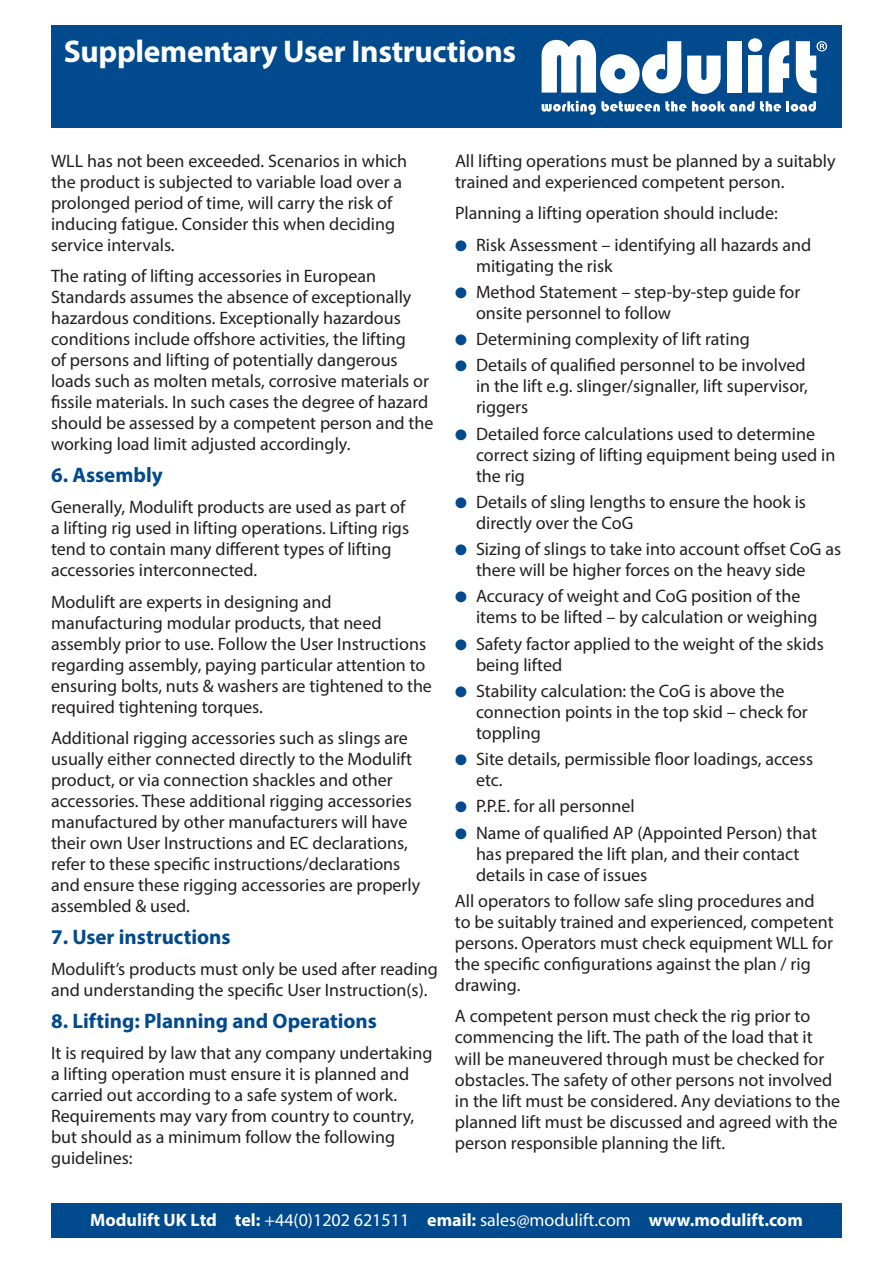
<style>
.page{position:relative;width:893px;height:1263px;background:#fff}
.page>*{position:absolute;margin:0;border:0;box-sizing:border-box;transform-origin:0 0}
.t1{font:700 31.5px "Myriad Pro";letter-spacing:-.01em;color:#fff}
.t2{font:700 21px "Myriad Pro";color:#004a8d}
.t3{font:18px/21px "Myriad Pro";color:#231f20}
.t4{font:700 18px "Myriad Pro";color:#fff}
.s1{color:#004a8d}
.s2{font-weight:400}
</style>
<div class="page">
<div style="left:51px;top:1203px;width:791px;height:34px;background:#004a8d"></div>
<div style="left:51px;top:26px;width:791px;height:102px;background:#004a8d"></div>
<svg style="left:542px;top:40px;width:139px;height:53px"></svg>
<svg style="left:687px;top:56px;width:34px;height:38px"></svg>
<div style="left:727px;top:41px;width:14px;height:52px;background:#fff"></div>
<svg style="left:748px;top:38px;width:14px;height:55px"></svg>
<svg style="left:769px;top:40px;width:20px;height:53px"></svg>
<svg style="left:542px;top:101px;width:274px;height:14px"></svg>
<svg style="left:796px;top:41px;width:31px;height:52px"></svg>
<h1 class="t1" style="left:64px;top:31px;width:454px">Supplementary User Instructions</h1>
<p class="t3" style="left:51px;top:150px;width:358px">WLL has not been exceeded. Scenarios in which the product is subjected to variable load over a prolonged period of time, will carry the risk of inducing fatigue. Consider this when deciding service intervals.</p>
<p class="t3" style="left:51px;top:265px;width:384px">The rating of lifting accessories in European Standards assumes the absence of exceptionally hazardous conditions. Exceptionally hazardous conditions include offshore activities, the lifting<br>of persons and lifting of potentially dangerous loads such as molten metals, corrosive materials or fissile materials. In such cases the degree of hazard should be assessed by a competent person and the working load limit adjusted accordingly.</p>
<p class="t2" style="left:51px;top:461px;width:113px">6. Assembly</p>
<p class="t3" style="left:51px;top:496px;width:360px">Generally, Modulift products are used as part of a lifting rig used in lifting operations. Lifting rigs tend to contain many different types of lifting accessories interconnected.</p>
<p class="t3" style="left:51px;top:591px;width:382px">Modulift are experts in designing and manufacturing modular products, that need assembly prior to use. Follow the User Instructions regarding assembly, paying particular attention to ensuring bolts, nuts &amp; washers are tightened to the required tightening torques.</p>
<p class="t3" style="left:51px;top:727px;width:371px">Additional rigging accessories such as slings are usually either connected directly to the Modulift product, or via connection shackles and other accessories. These additional rigging accessories manufactured by other manufacturers will have their own User Instructions and EC declarations, refer to these specific instructions/declarations and ensure these rigging accessories are properly assembled &amp; used.</p>
<p class="t2" style="left:51px;top:923px;width:181px">7. User instructions</p>
<p class="t3" style="left:51px;top:958px;width:388px">Modulift’s products must only be used after reading and understanding the specific User Instruction(s).</p>
<p class="t2" style="left:51px;top:1007px;width:328px">8. Lifting: Planning and Operations</p>
<p class="t3" style="left:51px;top:1042px;width:383px">It is required by law that any company undertaking a lifting operation must ensure it is planned and carried out according to a safe system of work.<br>Requirements may vary from country to country, but should as a minimum follow the following guidelines:</p>
<p class="t3" style="left:455px;top:150px;width:382px">All lifting operations must be planned by a suitably trained and experienced competent person.</p>
<p class="t3" style="left:455px;top:202px;width:324px">Planning a lifting operation should include:</p>
<p class="t3" style="left:476px;top:234px;width:337px;text-indent:-21px"><span class="s1">●</span> Risk Assessment – identifying all hazards and mitigating the risk</p>
<p class="t3" style="left:476px;top:281px;width:326px;text-indent:-21px"><span class="s1">●</span> Method Statement – step-by-step guide for onsite personnel to follow</p>
<p class="t3" style="left:455px;top:328px;width:296px"><span class="s1">●</span> Determining complexity of lift rating</p>
<p class="t3" style="left:476px;top:355px;width:333px;text-indent:-21px"><span class="s1">●</span> Details of qualified personnel to be involved in the lift e.g. slinger/signaller, lift supervisor, riggers</p>
<p class="t3" style="left:476px;top:423px;width:361px;text-indent:-21px"><span class="s1">●</span> Detailed force calculations used to determine correct sizing of lifting equipment being used in the rig</p>
<p class="t3" style="left:476px;top:491px;width:332px;text-indent:-21px"><span class="s1">●</span> Details of sling lengths to ensure the hook is directly over the CoG</p>
<p class="t3" style="left:476px;top:538px;width:367px;text-indent:-21px"><span class="s1">●</span> Sizing of slings to take into account offset CoG as there will be higher forces on the heavy side</p>
<p class="t3" style="left:476px;top:586px;width:343px;text-indent:-21px"><span class="s1">●</span> Accuracy of weight and CoG position of the items to be lifted – by calculation or weighing</p>
<p class="t3" style="left:476px;top:633px;width:349px;text-indent:-21px"><span class="s1">●</span> Safety factor applied to the weight of the skids being lifted</p>
<p class="t3" style="left:476px;top:680px;width:333px;text-indent:-21px"><span class="s1">●</span> Stability calculation: the CoG is above the connection points in the top skid – check for toppling</p>
<p class="t3" style="left:476px;top:748px;width:339px;text-indent:-21px"><span class="s1">●</span> Site details, permissible floor loadings, access etc.</p>
<p class="t3" style="left:455px;top:796px;width:181px"><span class="s1">●</span> P.P.E. for all personnel</p>
<p class="t3" style="left:476px;top:822px;width:342px;text-indent:-21px"><span class="s1">●</span> Name of qualified AP (Appointed Person) that has prepared the lift plan, and their contact details in case of issues</p>
<p class="t3" style="left:455px;top:890px;width:380px">All operators to follow safe sling procedures and to be suitably trained and experienced, competent persons. Operators must check equipment WLL for the specific configurations against the plan / rig drawing.</p>
<p class="t3" style="left:455px;top:1006px;width:387px">A competent person must check the rig prior to commencing the lift. The path of the load that it will be maneuvered through must be checked for obstacles. The safety of other persons not involved in the lift must be considered. Any deviations to the planned lift must be discussed and agreed with the person responsible planning the lift.</p>
<p class="t4" style="left:90px;top:1209px;width:714px">Modulift UK Ltd tel: <span class="s2">+44(0)1202 621511</span> email: <span class="s2">sales@modulift.com</span> www.modulift.com</p>
</div>
